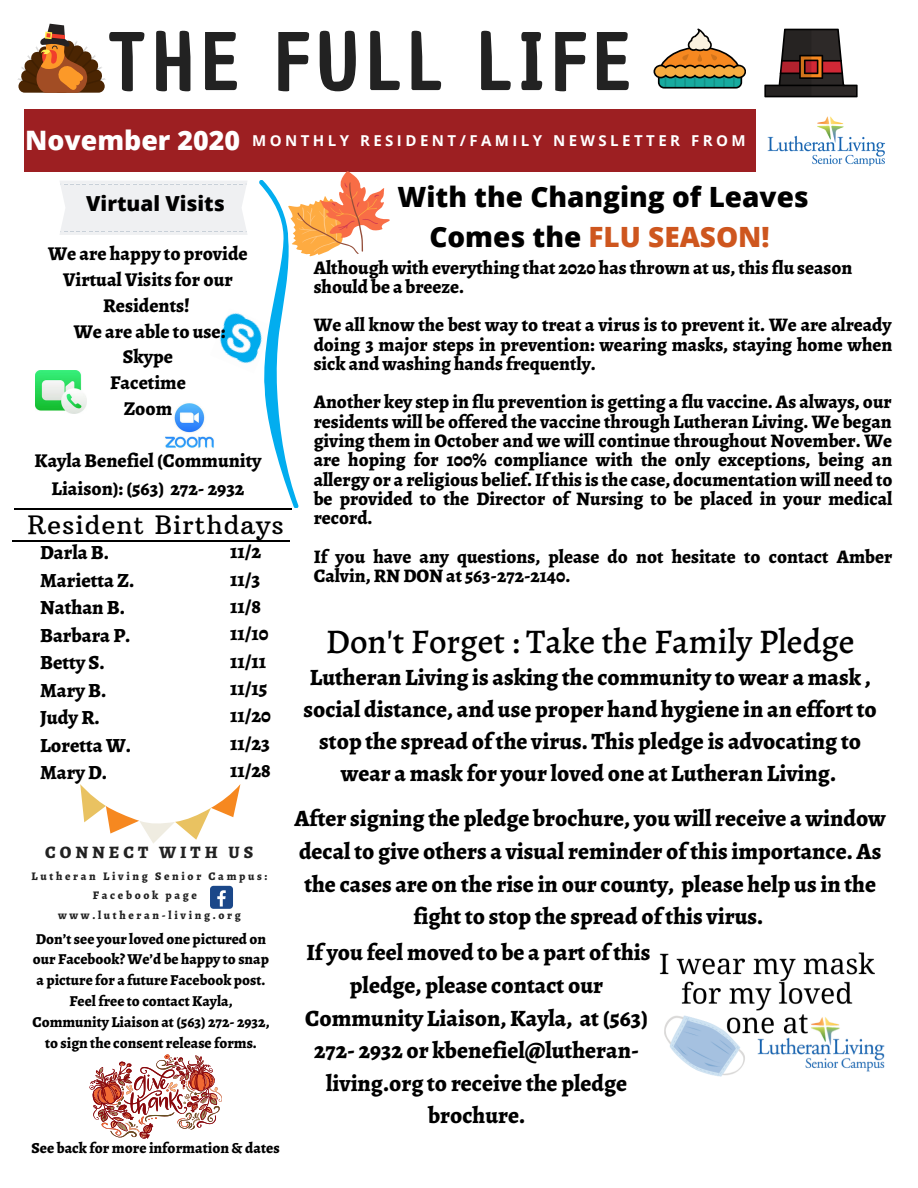
<style>
.page{position:relative;width:918px;height:1188px;background:#fff}
.page>*{position:absolute;margin:0;border:0;box-sizing:border-box;transform-origin:0 0}
.t1{font:77.25px "Chau Philomene One";letter-spacing:.1em;color:#222}
.t2{font:500 34.65px "Alegreya";color:#000}
.t3{font:800 27.9px/39.2px "Open Sans";color:#000;text-align:center}
.t4{font:25.8px "Arbutus Slab";letter-spacing:.04em;color:#000}
.t5{font:800 23.4px/32.7px "Alegreya";color:#000;text-align:center}
.t6{font:800 20.7px "Open Sans";color:#000}
.t7{font:800 20.1px/27.5px "Alegreya";color:#000}
.t8{font:800 19.5px/25.8px "Alegreya";color:#000;text-align:center}
.t9{font:800 19.2px/19.4px "Alegreya";color:#000}
.t10{font:800 17.4px "Alegreya";letter-spacing:.23em;color:#222}
.t11{font:800 15.3px "Alegreya";color:#000}
.t12{font:800 15.15px/20.9px "Alegreya";color:#000;text-align:center}
.t13{font:700 15px "Open Sans";letter-spacing:.23em;color:#fff}
.t14{font:800 11.55px "Alegreya";letter-spacing:.23em;color:#222}
.s1{font-weight:800;font-size:26.85px}
.s2{color:#ce561e}
</style>
<div class="page">
<div style="left:24px;top:109px;width:732px;height:62px;background:#9d1f22"></div>
<div style="left:210px;top:886px;width:23px;height:23px;background:#1a4789;border-radius:3px"></div>
<svg style="left:217px;top:890px;width:9px;height:17px"></svg>
<img style="left:220px;top:313px;width:35px;height:51px">
<hr style="left:12px;top:540px;width:278px;height:1px;background:#000">
<img style="left:767px;top:116px;width:119px;height:49px">
<img style="left:36px;top:370px;width:50px;height:43px">
<img style="left:165px;top:403px;width:49px;height:45px">
<div style="left:60px;top:181px;width:187px;height:54px;background:#eff0f2"></div>
<hr style="left:14px;top:508px;width:278px;height:2px;background:#000">
<svg style="left:17px;top:24px;width:89px;height:68px"></svg>
<svg style="left:89px;top:1054px;width:133px;height:85px"></svg>
<svg style="left:255px;top:171px;width:135px;height:337px"></svg>
<svg style="left:654px;top:28px;width:92px;height:61px"></svg>
<svg style="left:764px;top:29px;width:94px;height:68px"></svg>
<hr style="left:779px;top:85px;width:66px;height:1px;background:#000">
<svg style="left:80px;top:784px;width:160px;height:60px"></svg>
<img style="left:659px;top:952px;width:226px;height:125px">
<h1 class="t1" style="left:109px;top:10px;width:524px">THE FULL LIFE</h1>
<p class="t13" style="left:25px;top:130px;width:722px"><span class="s1">November 2020</span> MONTHLY RESIDENT/FAMILY NEWSLETTER FROM</p>
<p class="t6" style="left:86px;top:189px;width:140px">Virtual Visits</p>
<p class="t8" style="left:48px;top:241px;width:201px">We are happy to provide<br>Virtual Visits for our<br>Residents!<br>We are able to use:<br>Skype<br>Facetime<br>Zoom</p>
<p class="t8" style="left:35px;top:447px;width:228px;line-height:27.2px">Kayla Benefiel (Community<br>Liaison): (563) 272- 2932</p>
<h3 class="t4" style="left:27px;top:509px;width:258px">Resident Birthdays</h3>
<p class="t7" style="left:40px;top:539px;width:96px">Darla B.<br>Marietta Z.<br>Nathan B.<br>Barbara P.<br>Betty S.<br>Mary B.<br>Judy R.<br>Loretta W.<br>Mary D.</p>
<p class="t7" style="left:230px;top:538px;width:42px">11/2<br>11/3<br>11/8<br>11/10<br>11/11<br>11/15<br>11/20<br>11/23<br>11/28</p>
<p class="t10" style="left:45px;top:841px;width:210px">CONNECT WITH US</p>
<p class="t14" style="left:32px;top:868px;width:237px">Lutheran Living Senior Campus:</p>
<p class="t14" style="left:93px;top:888px;width:106px">Facebook page</p>
<p class="t14" style="left:58px;top:907px;width:184px">www.lutheran-living.org</p>
<p class="t12" style="left:32px;top:928px;width:239px">Don’t see your loved one pictured on our Facebook? We’d be happy to snap a picture for a future Facebook post.<br>Feel free to contact Kayla, Community Liaison at (563) 272- 2932, to sign the consent release forms.</p>
<p class="t11" style="left:32px;top:1138px;width:250px">See back for more information &amp; dates</p>
<h3 class="t3" style="left:397px;top:177px;width:413px">With the Changing of Leaves<br>Comes the <span class="s2">FLU SEASON!</span></h3>
<p class="t9" style="left:314px;top:257px;width:540px">Although with everything that 2020 has thrown at us, this flu season should be a breeze.</p>
<p class="t9" style="left:314px;top:315px;width:580px;text-align:justify">We all know the best way to treat a virus is to prevent it. We are already doing 3 major steps in prevention: wearing masks, staying home when sick and washing hands frequently.</p>
<p class="t9" style="left:314px;top:392px;width:580px;text-align:justify">Another key step in flu prevention is getting a flu vaccine. As always, our residents will be offered the vaccine through Lutheran Living. We began giving them in October and we will continue throughout November. We are hoping for 100% compliance with the only exceptions, being an allergy or a religious belief. Ifthis is the case, documentation will need to be provided to the Director of Nursing to be placed in your medical record.</p>
<p class="t9" style="left:314px;top:547px;width:580px">If you have any questions, please do not hesitate to contact Amber<br>Calvin, RN DON at 563-272-2140.</p>
<h2 class="t2" style="left:326px;top:618px;width:530px">Don't Forget : Take the Family Pledge</h2>
<p class="t5" style="left:304px;top:661px;width:575px;line-height:32.1px">Lutheran Living is asking the community to wear a mask , social distance, and use proper hand hygiene in an effort to stop the spread ofthe virus. This pledge is advocating to wear a mask for your loved one at Lutheran Living.</p>
<p class="t5" style="left:294px;top:802px;width:593px">After signing the pledge brochure, you will receive a window decal to give others a visual reminder ofthis importance. As the cases are on the rise in our county, please help us in the fight to stop the spread ofthis virus.</p>
<p class="t5" style="left:305px;top:936px;width:347px">If you feel moved to be a part ofthis pledge, please contact our<br>Community Liaison, Kayla, at (563)<br>272- 2932 or kbenefiel@lutheran&shy;living.org to receive the pledge brochure.</p>
</div>
